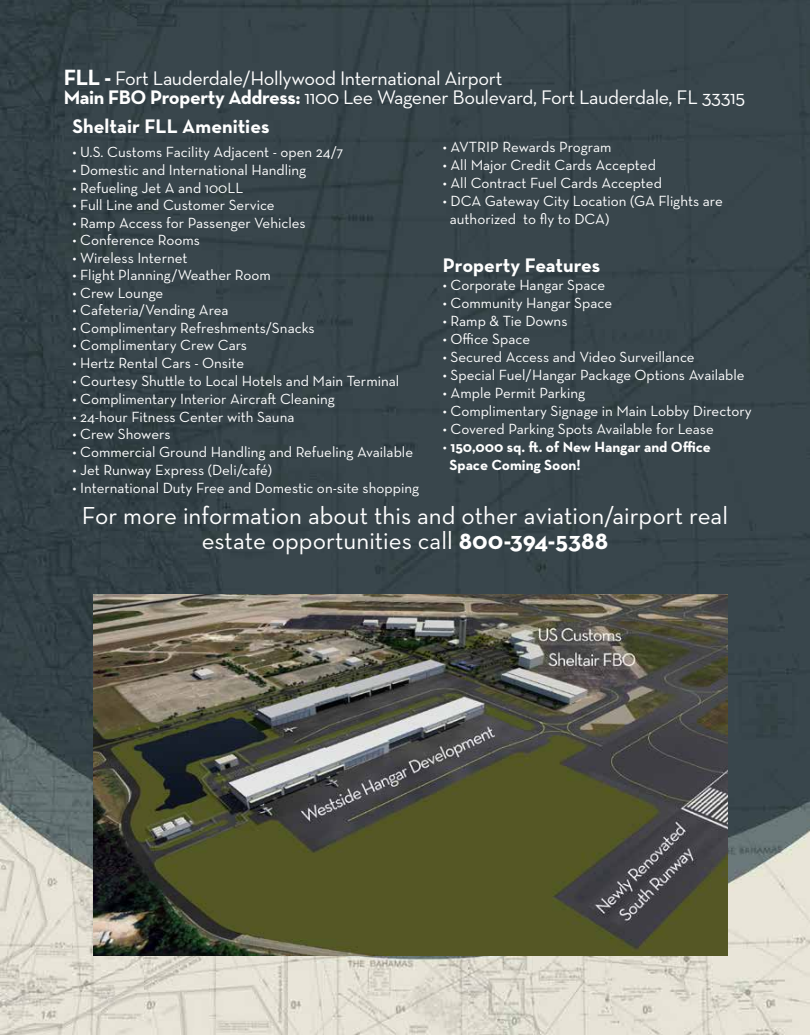
<style>
.page{position:relative;width:810px;height:1035px;background:#fff}
.page>*{position:absolute;margin:0;border:0;box-sizing:border-box;transform-origin:0 0}
.t1{font:25px/25px "Neutra Text Exp";color:#fff;text-align:center}
.t2{font:20px/18.8px "Neutra Text Exp";letter-spacing:-.02em;color:#fff}
.t3{font:700 20px "Neutra Text Exp";color:#fff}
.t4{font:15px/18px "Neutra Text Exp";color:#fff}
.t5{font:700 15px/18px "Neutra Text Exp";color:#fff}
.s1{font-weight:700;font-size:22.5px}
.s2{font-weight:700}
.s3{font-weight:400}
</style>
<div class="page">
<img style="left:0;top:0;width:810px;height:1035px">
<img style="left:93px;top:595px;width:635px;height:361px">
<h2 class="t2" style="left:64px;top:69px;width:683px"><span class="s1">FLL -</span> Fort Lauderdale/Hollywood International Airport<br><span class="s2">Main FBO Property Address:</span> 1100 Lee Wagener Boulevard, Fort Lauderdale, FL 33315</h2>
<h2 class="t3" style="left:72px;top:114px;width:198px">Sheltair FLL Amenities</h2>
<p class="t4" style="left:72px;top:143px;width:272px">• U.S. Customs Facility Adjacent - open 24/7</p>
<p class="t4" style="left:72px;top:161px;width:235px">• Domestic and International Handling</p>
<p class="t4" style="left:72px;top:178px;width:172px">• Refueling Jet A and 100LL</p>
<p class="t4" style="left:72px;top:196px;width:204px">• Full Line and Customer Service</p>
<p class="t4" style="left:72px;top:213px;width:235px">• Ramp Access for Passenger Vehicles</p>
<p class="t4" style="left:72px;top:231px;width:129px">• Conference Rooms</p>
<p class="t4" style="left:72px;top:248px;width:117px">• Wireless Internet</p>
<p class="t4" style="left:72px;top:266px;width:200px">• Flight Planning/Weather Room</p>
<p class="t4" style="left:72px;top:283px;width:92px">• Crew Lounge</p>
<p class="t4" style="left:72px;top:301px;width:158px">• Cafeteria/Vending Area</p>
<p class="t4" style="left:72px;top:318px;width:244px">• Complimentary Refreshments/Snacks</p>
<p class="t4" style="left:72px;top:336px;width:176px">• Complimentary Crew Cars</p>
<p class="t4" style="left:72px;top:354px;width:173px">• Hertz Rental Cars - Onsite</p>
<p class="t4" style="left:72px;top:372px;width:328px">• Courtesy Shuttle to Local Hotels and Main Terminal</p>
<p class="t4" style="left:72px;top:389px;width:264px">• Complimentary Interior Aircraft Cleaning</p>
<p class="t4" style="left:72px;top:407px;width:224px">• 24-hour Fitness Center with Sauna</p>
<p class="t4" style="left:72px;top:425px;width:100px">• Crew Showers</p>
<p class="t4" style="left:72px;top:442px;width:342px">• Commercial Ground Handling and Refueling Available</p>
<p class="t4" style="left:72px;top:460px;width:201px">• Jet Runway Express (Deli/café)</p>
<p class="t4" style="left:72px;top:478px;width:348px">• International Duty Free and Domestic on-site shopping</p>
<p class="t4" style="left:443px;top:137px;width:170px">• AVTRIP Rewards Program</p>
<p class="t4" style="left:443px;top:155px;width:215px">• All Major Credit Cards Accepted</p>
<p class="t4" style="left:443px;top:173px;width:221px">• All Contract Fuel Cards Accepted</p>
<p class="t4" style="left:450px;top:191px;width:274px;text-indent:-7px">• DCA Gateway City Location (GA Flights are authorized to fly to DCA)</p>
<h2 class="t3" style="left:443px;top:252px;width:159px">Property Features</h2>
<p class="t4" style="left:443px;top:275px;width:164px">• Corporate Hangar Space</p>
<p class="t4" style="left:443px;top:293px;width:171px">• Community Hangar Space</p>
<p class="t4" style="left:443px;top:311px;width:126px">• Ramp &amp; Tie Downs</p>
<p class="t4" style="left:443px;top:329px;width:89px">• Office Space</p>
<p class="t4" style="left:443px;top:347px;width:253px">• Secured Access and Video Surveillance</p>
<p class="t4" style="left:443px;top:365px;width:303px">• Special Fuel/Hangar Package Options Available</p>
<p class="t4" style="left:443px;top:383px;width:144px">• Ample Permit Parking</p>
<p class="t4" style="left:443px;top:401px;width:310px">• Complimentary Signage in Main Lobby Directory</p>
<p class="t4" style="left:443px;top:419px;width:273px">• Covered Parking Spots Available for Lease</p>
<p class="t5" style="left:449px;top:437px;width:263px;text-indent:-7px"><span class="s3">•</span> 150,000 sq. ft. of New Hangar and Office<br>Space Coming Soon!</p>
<h1 class="t1" style="left:82px;top:502px;width:648px">For more information about this and other aviation/airport real estate opportunities call <span class="s2">800-394-5388</span></h1>
</div>
